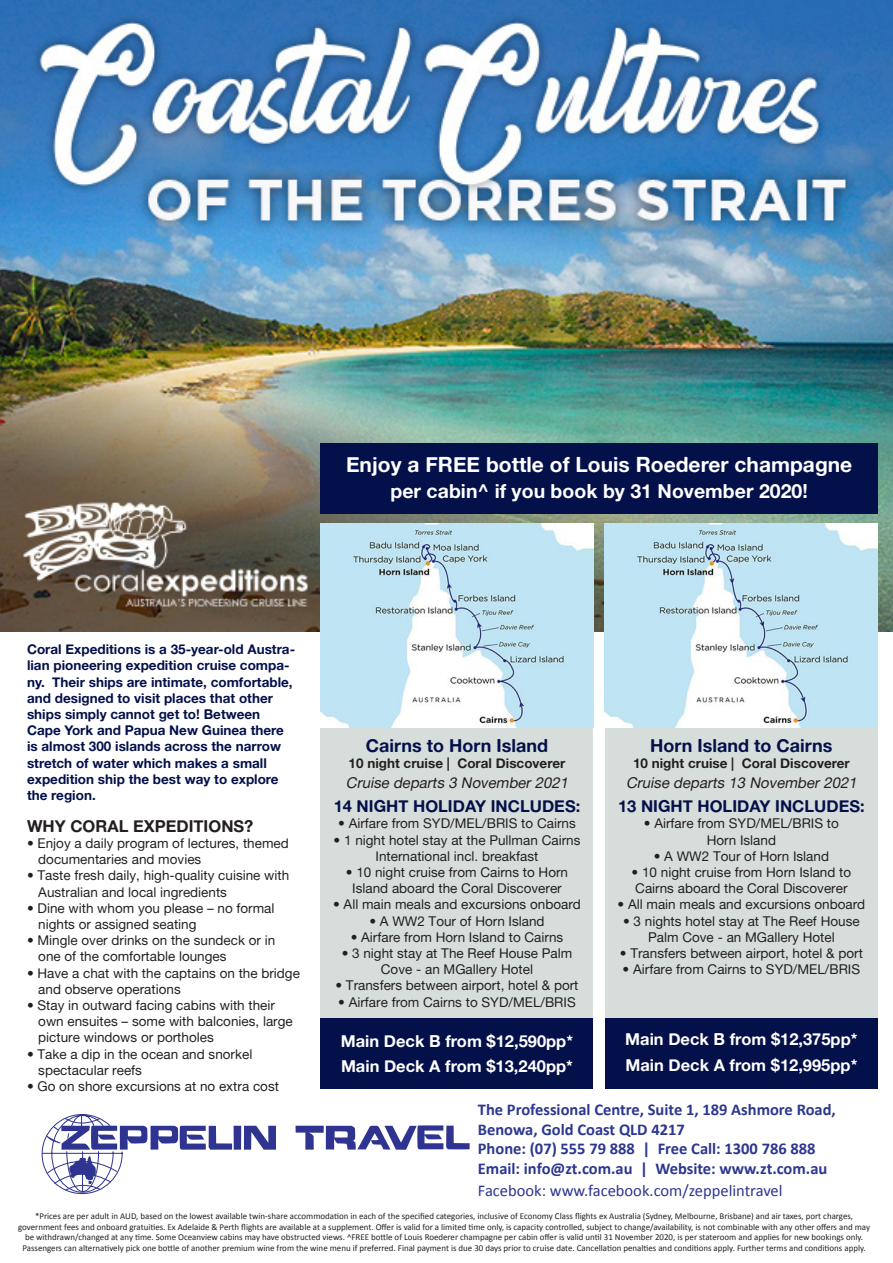
<style>
.page{position:relative;width:893px;height:1263px;background:#fff}
.page>*{position:absolute;margin:0;border:0;box-sizing:border-box;transform-origin:0 0}
.t1{font:21px "Alte Haas Grotesk Bold";color:#fff}
.t2{font:19.5px "Alte Haas Grotesk Bold";color:#fff}
.t3{font:18px "Alte Haas Grotesk Bold";color:#04104a}
.t4{font:700 16.5px/19.8px "Calibri";color:#2c378f}
.t5{font:16.5px/25.5px "Alte Haas Grotesk Bold";color:#fff}
.t6{font:16.5px "Alte Haas Grotesk Bold";color:#04104a}
.t7{font:16.5px "Calibri";color:#2c378f}
.t8{font:16.5px "Alte Haas Grotesk Bold";color:#231f20}
.t9{font:italic 15px "Alte Haas Grotesk";color:#231f20}
.t10{font:13.5px/16.2px "Alte Haas Grotesk";color:#231f20}
.t11{font:13.5px/16.2px "Alte Haas Grotesk Bold";color:#04104a}
.t12{font:13.5px "Alte Haas Grotesk Bold";color:#231f20}
.t13{font:9px/10.5px "Calibri";color:#231f20;text-align:center}
</style>
<div class="page">
<div style="left:605px;top:523px;width:273px;height:557px;background:#d6ddda"></div>
<div style="left:320px;top:523px;width:273px;height:557px;background:#d6ddda"></div>
<div style="left:234px;top:1126px;width:7px;height:24px;background:#2e3490"></div>
<svg style="left:244px;top:1126px;width:32px;height:24px"></svg>
<svg style="left:296px;top:1125px;width:174px;height:25px"></svg>
<svg style="left:42px;top:1114px;width:190px;height:80px"></svg>
<img style="left:0;top:0;width:893px;height:631px">
<img style="left:320px;top:523px;width:273px;height:204px">
<img style="left:605px;top:523px;width:273px;height:204px">
<div style="left:605px;top:1018px;width:273px;height:71px;background:#04104a"></div>
<div style="left:320px;top:1018px;width:273px;height:71px;background:#04104a"></div>
<div style="left:320px;top:443px;width:558px;height:70px;background:#04104a"></div>
<p class="t1" style="left:346px;top:452px;width:508px">Enjoy a FREE bottle of Louis Roederer champagne</p>
<p class="t2" style="left:391px;top:479px;width:419px">per cabin^ if you book by 31 November 2020!</p>
<p class="t11" style="left:27px;top:641px;width:270px">Coral Expeditions is a 35-year-old Austra&shy;lian pioneering expedition cruise compa&shy;ny. Their ships are intimate, comfortable, and designed to visit places that other ships simply cannot get to! Between Cape York and Papua New Guinea there is almost 300 islands across the narrow stretch of water which makes a small expedition ship the best way to explore the region.</p>
<p class="t8" style="left:27px;top:816px;width:228px">WHY CORAL EXPEDITIONS?</p>
<p class="t10" style="left:38px;top:835px;width:252px;text-indent:-11px">• Enjoy a daily program of lectures, themed documentaries and movies</p>
<p class="t10" style="left:38px;top:867px;width:253px;text-indent:-11px">• Taste fresh daily, high-quality cuisine with<br>Australian and local ingredients</p>
<p class="t10" style="left:38px;top:900px;width:238px;text-indent:-11px">• Dine with whom you please – no formal nights or assigned seating</p>
<p class="t10" style="left:38px;top:932px;width:239px;text-indent:-11px">• Mingle over drinks on the sundeck or in one of the comfortable lounges</p>
<p class="t10" style="left:38px;top:964px;width:263px;text-indent:-11px">• Have a chat with the captains on the bridge and observe operations</p>
<p class="t10" style="left:38px;top:997px;width:256px;text-indent:-11px">• Stay in outward facing cabins with their own ensuites – some with balconies, large picture windows or portholes</p>
<p class="t10" style="left:38px;top:1045px;width:216px;text-indent:-11px">• Take a dip in the ocean and snorkel spectacular reefs</p>
<p class="t10" style="left:27px;top:1078px;width:254px">• Go on shore excursions at no extra cost</p>
<p class="t3" style="left:366px;top:735px;width:184px">Cairns to Horn Island</p>
<p class="t12" style="left:349px;top:755px;width:218px">10 night cruise | Coral Discoverer</p>
<p class="t9" style="left:346px;top:774px;width:227px">Cruise departs 3 November 2021</p>
<p class="t6" style="left:334px;top:796px;width:248px">14 NIGHT HOLIDAY INCLUDES:</p>
<p class="t10" style="left:338px;top:815px;width:239px">• Airfare from SYD/MEL/BRIS to Cairns</p>
<p class="t10" style="left:334px;top:831px;width:248px;text-align:center">• 1 night hotel stay at the Pullman Cairns<br>International incl. breakfast</p>
<p class="t10" style="left:346px;top:864px;width:224px;text-align:center">• 10 night cruise from Cairns to Horn<br>Island aboard the Coral Discoverer</p>
<p class="t10" style="left:333px;top:896px;width:249px">• All main meals and excursions onboard</p>
<p class="t10" style="left:369px;top:912px;width:177px">• A WW2 Tour of Horn Island</p>
<p class="t10" style="left:351px;top:929px;width:214px">• Airfare from Horn Island to Cairns</p>
<p class="t10" style="left:342px;top:945px;width:232px;text-align:center">• 3 night stay at The Reef House Palm<br>Cove - an MGallery Hotel</p>
<p class="t10" style="left:335px;top:977px;width:245px">• Transfers between airport, hotel &amp; port</p>
<p class="t10" style="left:338px;top:993px;width:239px">• Airfare from Cairns to SYD/MEL/BRIS</p>
<p class="t3" style="left:650px;top:735px;width:184px">Horn Island to Cairns</p>
<p class="t12" style="left:633px;top:755px;width:218px">10 night cruise | Coral Discoverer</p>
<p class="t9" style="left:626px;top:774px;width:235px">Cruise departs 13 November 2021</p>
<p class="t6" style="left:618px;top:796px;width:248px">13 NIGHT HOLIDAY INCLUDES:</p>
<p class="t10" style="left:644px;top:815px;width:196px;text-align:center">• Airfare from SYD/MEL/BRIS to<br>Horn Island</p>
<p class="t10" style="left:654px;top:848px;width:177px">• A WW2 Tour of Horn Island</p>
<p class="t10" style="left:632px;top:864px;width:221px">• 10 night cruise from Horn Island to<br>Cairns aboard the Coral Discoverer</p>
<p class="t10" style="left:617px;top:896px;width:249px">• All main meals and excursions onboard</p>
<p class="t10" style="left:623px;top:912px;width:238px;text-align:center">• 3 nights hotel stay at The Reef House<br>Palm Cove - an MGallery Hotel</p>
<p class="t10" style="left:620px;top:945px;width:245px">• Transfers between airport, hotel &amp; port</p>
<p class="t10" style="left:623px;top:961px;width:239px">• Airfare from Cairns to SYD/MEL/BRIS</p>
<p class="t5" style="left:341px;top:1027px;width:234px">Main Deck B from $12,590pp*<br>Main Deck A from $13,240pp*</p>
<p class="t5" style="left:625px;top:1026px;width:234px">Main Deck B from $12,375pp*<br>Main Deck A from $12,995pp*</p>
<p class="t4" style="left:478px;top:1099px;width:359px">The Professional Centre, Suite 1, 189 Ashmore Road,<br>Benowa, Gold Coast QLD 4217</p>
<p class="t4" style="left:478px;top:1138px;width:351px">Phone: (07) 555 79 888 | Free Call: 1300 786 888<br>Email: info@zt.com.au | Website: www.zt.com.au</p>
<p class="t7" style="left:478px;top:1179px;width:306px">Facebook: www.facebook.com/zeppelintravel</p>
<p class="t13" style="left:18px;top:1211px;width:853px">*Prices are per adult in AUD, based on the lowest available twin-share accommodation in each of the specified categories, inclusive of Economy Class flights ex Australia (Sydney, Melbourne, Brisbane) and air taxes, port charges, government fees and onboard gratuities. Ex Adelaide &amp; Perth flights are available at a supplement. Offer is valid for a limited time only, is capacity controlled, subject to change/availability, is not combinable with any other offers and may be withdrawn/changed at any time. Some Oceanview cabins may have obstructed views. ^FREE bottle of Louis Roederer champagne per cabin offer is valid until 31 November 2020, is per stateroom and applies for new bookings only.<br>Passengers can alternatively pick one bottle of another premium wine from the wine menu if preferred. Final payment is due 30 days prior to cruise date. Cancellation penalties and conditions apply. Further terms and conditions apply.</p>
</div>
